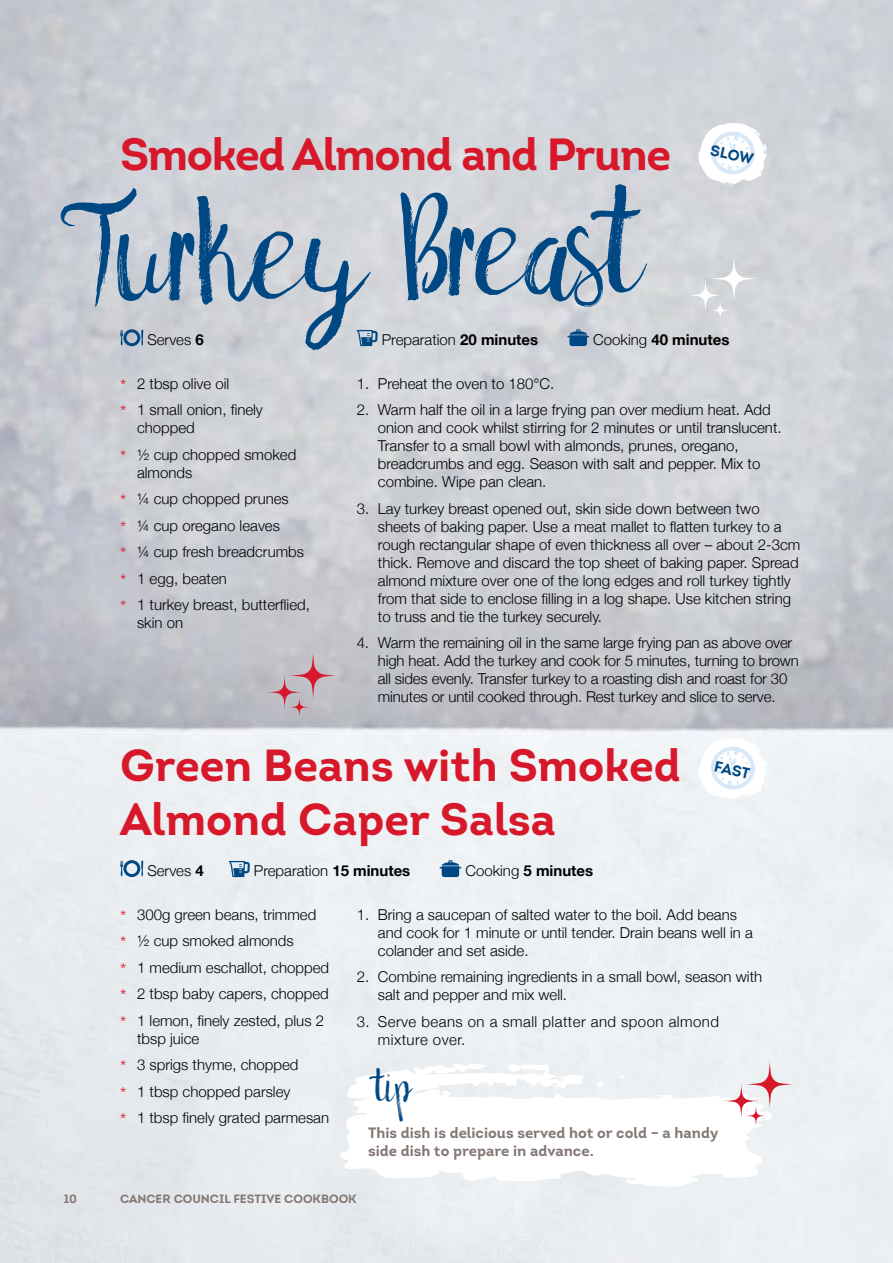
<style>
.page{position:relative;width:893px;height:1263px;background:#fff}
.page>*{position:absolute;margin:0;border:0;box-sizing:border-box;transform-origin:0 0}
.t1{font:139.8px "Malina";color:#004883}
.t2{font:700 45px/54px "Intro";color:#d7182a}
.t3{font:700 45px "Intro";letter-spacing:-.03em;color:#d7182a}
.t4{font:300 15px/18px "Helvetica Neue";color:#000}
.t5{font:700 15px/18px "Intro";color:#837874}
.t6{font:300 15px/18px "Helvetica Neue";letter-spacing:.03em;color:#000}
.t7{font:700 15px "Helvetica Neue";color:#000}
.t8{font:700 15px "Intro";color:#004883}
.t9{font:700 12px "Intro";color:#837874}
.s1{font-size:18px;color:#d7182a}
.s2{font-weight:700}
.s3{font-weight:300}
</style>
<div class="page">
<svg style="left:120px;top:329px;width:23px;height:18px"></svg>
<svg style="left:698px;top:122px;width:69px;height:63px"></svg>
<svg style="left:687px;top:254px;width:72px;height:67px;background:#d5d8dc"></svg>
<svg style="left:267px;top:651px;width:71px;height:67px;background:#c1b0b7"></svg>
<svg style="left:357px;top:330px;width:21px;height:16px"></svg>
<svg style="left:567px;top:329px;width:22px;height:17px"></svg>
<svg style="left:340px;top:1062px;width:435px;height:125px"></svg>
<svg style="left:506px;top:1063px;width:45px;height:11px"></svg>
<svg style="left:597px;top:1079px;width:8px;height:9px"></svg>
<svg style="left:619px;top:1072px;width:8px;height:6px"></svg>
<svg style="left:723px;top:1059px;width:72px;height:67px"></svg>
<svg style="left:120px;top:860px;width:23px;height:18px"></svg>
<svg style="left:229px;top:861px;width:21px;height:16px"></svg>
<svg style="left:439px;top:860px;width:22px;height:17px"></svg>
<svg style="left:698px;top:737px;width:69px;height:63px"></svg>
<svg style="left:369px;top:1068px;width:47px;height:54px"></svg>
<h2 class="t3" style="left:120px;top:125px;width:553px">Smoked Almond and Prune</h2>
<p class="t8" style="left:713px;top:141px;width:38px;rotate:12deg">SLOW</p>
<h1 class="t1" style="left:60px;top:172px;width:579px;rotate:-1deg">Turkey Breast</h1>
<p class="t4" style="left:120px;top:369px;width:144px;line-height:26.5px"><span class="s1">*</span> 2 tbsp olive oil<br><span class="s1">*</span> 1 small onion, finely</p>
<p class="t4" style="left:120px;top:414px;width:178px;line-height:26.5px;text-indent:17px">chopped<br><span class="s1">*</span> ½ cup chopped smoked</p>
<p class="t4" style="left:120px;top:458px;width:191px;line-height:26.5px;text-indent:17px">almonds<br><span class="s1">*</span> ¼ cup chopped prunes<br><span class="s1">*</span> ¼ cup oregano leaves<br><span class="s1">*</span> ¼ cup fresh breadcrumbs <span class="s1">*</span> 1 egg, beaten<br><span class="s1">*</span> 1 turkey breast, butterflied,</p>
<p class="t4" style="left:137px;top:613px;width:48px">skin on</p>
<p class="t4" style="left:382px;top:329px;width:158px">Preparation <span class="s2">20 minutes</span></p>
<p class="t7" style="left:593px;top:327px;width:138px"><span class="s3">Cooking</span> 40 minutes</p>
<p class="t4" style="left:147px;top:330px;width:58px">Serves <span class="s2">6</span></p>
<p class="t4" style="left:357px;top:374px;width:199px">1. Preheat the oven to 180°C.</p>
<p class="t4" style="left:378px;top:400px;width:405px;text-indent:-21px">2. Warm half the oil in a large frying pan over medium heat. Add onion and cook whilst stirring for 2 minutes or until translucent.<br>Transfer to a small bowl with almonds, prunes, oregano, breadcrumbs and egg. Season with salt and pepper. Mix to combine. Wipe pan clean.</p>
<p class="t4" style="left:378px;top:499px;width:424px;text-indent:-21px">3. Lay turkey breast opened out, skin side down between two sheets of baking paper. Use a meat mallet to flatten turkey to a rough rectangular shape of even thickness all over – about 2-3cm thick. Remove and discard the top sheet of baking paper. Spread almond mixture over one of the long edges and roll turkey tightly from that side to enclose filling in a log shape. Use kitchen string to truss and tie the turkey securely.</p>
<p class="t4" style="left:378px;top:633px;width:422px;text-indent:-21px">4. Warm the remaining oil in the same large frying pan as above over high heat. Add the turkey and cook for 5 minutes, turning to brown all sides evenly. Transfer turkey to a roasting dish and roast for 30 minutes or until cooked through. Rest turkey and slice to serve.</p>
<h2 class="t2" style="left:120px;top:738px;width:563px">Green Beans with Smoked<br>Almond Caper Salsa</h2>
<p class="t4" style="left:147px;top:860px;width:58px">Serves <span class="s2">4</span></p>
<p class="t4" style="left:254px;top:860px;width:158px">Preparation <span class="s2">15 minutes</span></p>
<p class="t7" style="left:465px;top:858px;width:129px"><span class="s3">Cooking</span> 5 minutes</p>
<p class="t8" style="left:716px;top:756px;width:38px;rotate:12deg">FAST</p>
<p class="t4" style="left:120px;top:900px;width:210px;line-height:26.5px"><span class="s1">*</span> 300g green beans, trimmed<br><span class="s1">*</span> ½ cup smoked almonds<br><span class="s1">*</span> 1 medium eschallot, chopped <span class="s1">*</span> 2 tbsp baby capers, chopped <span class="s1">*</span> 1 lemon, finely zested, plus 2</p>
<p class="t4" style="left:120px;top:1024px;width:211px;line-height:26.5px;text-indent:17px">tbsp juice<br><span class="s1">*</span> 3 sprigs thyme, chopped<br><span class="s1">*</span> 1 tbsp chopped parsley<br><span class="s1">*</span> 1 tbsp finely grated parmesan</p>
<p class="t4" style="left:378px;top:905px;width:376px;text-indent:-21px">1. Bring a saucepan of salted water to the boil. Add beans and cook for 1 minute or until tender. Drain beans well in a colander and set aside.</p>
<p class="t4" style="left:378px;top:967px;width:386px;text-indent:-21px">2. Combine remaining ingredients in a small bowl, season with salt and pepper and mix well.</p>
<p class="t6" style="left:378px;top:1012px;width:343px;text-indent:-21px">3. Serve beans on a small platter and spoon almond mixture over.</p>
<p class="t5" style="left:368px;top:1123px;width:352px">This dish is delicious served hot or cold – a handy side dish to prepare in advance.</p>
<p class="t9" style="left:64px;top:1191px;width:15px">10</p>
<p class="t9" style="left:120px;top:1191px;width:238px">CANCER COUNCIL FESTIVE COOKBOOK</p>
</div>
